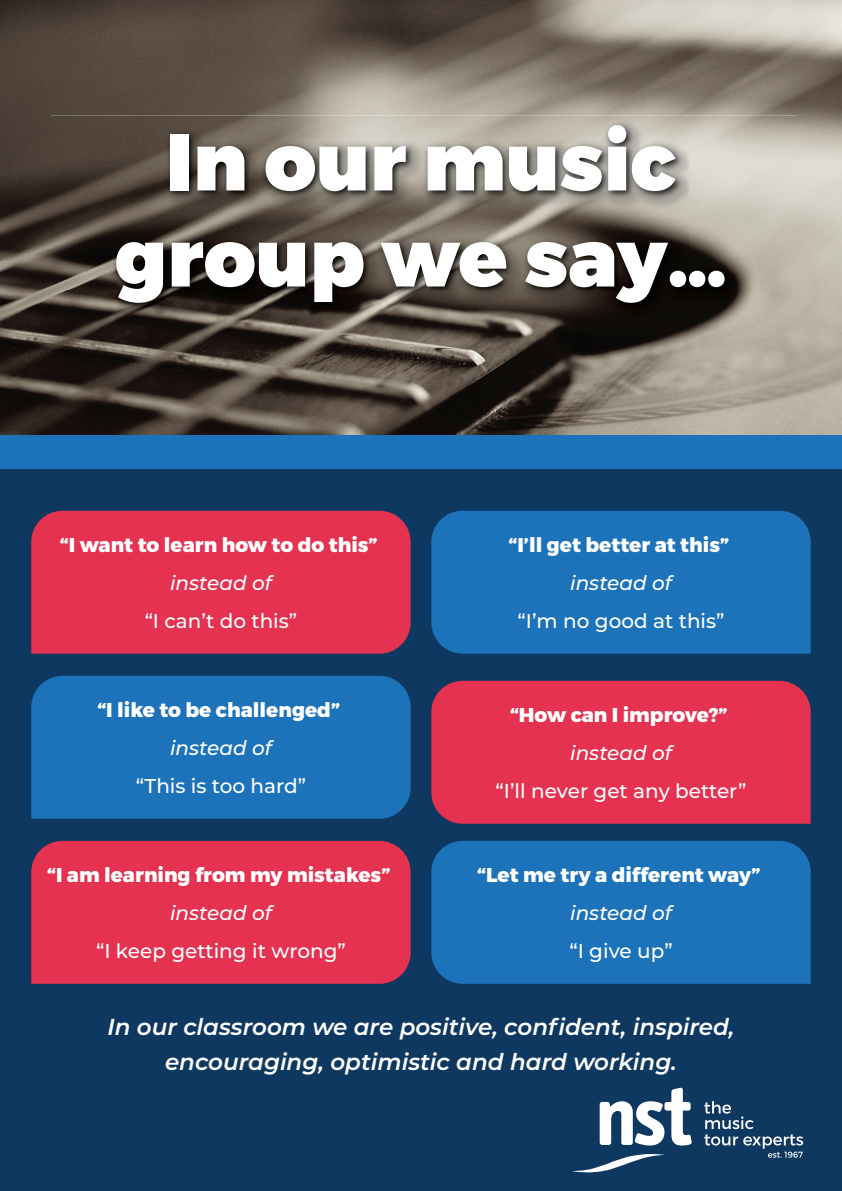
<style>
.page{position:relative;width:842px;height:1191px;background:#fff}
.page>*{position:absolute;margin:0;border:0;box-sizing:border-box;transform-origin:0 0}
.t1{font:900 80px/96px "Montserrat";color:#fff;text-align:center}
.t2{font:italic 600 23px/35px "Montserrat";color:#fff;text-align:center}
.t3{font:800 20px "Montserrat";color:#fff}
.t4{font:500 20px "Montserrat";color:#fff}
.t5{font:italic 500 20px "Montserrat";color:#fff}
</style>
<div class="page">
<img style="left:0;top:0;width:842px;height:435px">
<img style="left:51px;top:115px;width:745px;height:2px">
<img style="left:51px;top:325px;width:710px;height:1px">
<img style="left:51px;top:117px;width:745px;height:208px">
<div style="left:0;top:435px;width:842px;height:39px;background:#1d73ba"></div>
<div style="left:0;top:469px;width:842px;height:722px;background:#0e3860"></div>
<div style="left:31px;top:841px;width:380px;height:142px;background:#e43250"></div>
<div style="left:31px;top:676px;width:380px;height:142px;background:#1d73ba"></div>
<div style="left:431px;top:681px;width:380px;height:142px;background:#e43250"></div>
<div style="left:31px;top:511px;width:380px;height:142px;background:#e43250"></div>
<div style="left:431px;top:841px;width:380px;height:142px;background:#1d73ba"></div>
<div style="left:431px;top:511px;width:380px;height:142px;background:#1d73ba"></div>
<svg style="left:600px;top:1087px;width:92px;height:58px"></svg>
<svg style="left:572px;top:1154px;width:93px;height:18px"></svg>
<svg style="left:704px;top:1101px;width:99px;height:56px"></svg>
<h1 class="t1" style="left:115px;top:117px;width:613px">In our music group we say…</h1>
<p class="t3" style="left:60px;top:532px;width:319px">“I want to learn how to do this”</p>
<p class="t5" style="left:170px;top:569px;width:103px">instead of</p>
<p class="t4" style="left:145px;top:607px;width:154px">“I can’t do this”</p>
<p class="t3" style="left:97px;top:697px;width:244px">“I like to be challenged”</p>
<p class="t5" style="left:170px;top:734px;width:103px">instead of</p>
<p class="t4" style="left:136px;top:772px;width:172px">“This is too hard”</p>
<p class="t3" style="left:47px;top:862px;width:345px">“I am learning from my mistakes”</p>
<p class="t5" style="left:170px;top:899px;width:103px">instead of</p>
<p class="t4" style="left:96px;top:937px;width:251px">“I keep getting it wrong”</p>
<p class="t3" style="left:509px;top:532px;width:222px">“I’ll get better at this”</p>
<p class="t5" style="left:570px;top:569px;width:103px">instead of</p>
<p class="t4" style="left:517px;top:607px;width:208px">“I’m no good at this”</p>
<p class="t3" style="left:510px;top:702px;width:219px">“How can I improve?”</p>
<p class="t5" style="left:570px;top:739px;width:103px">instead of</p>
<p class="t4" style="left:495px;top:777px;width:252px">“I’ll never get any better”</p>
<p class="t3" style="left:477px;top:862px;width:285px">“Let me try a different way”</p>
<p class="t5" style="left:570px;top:899px;width:103px">instead of</p>
<p class="t4" style="left:569px;top:937px;width:105px">“I give up”</p>
<p class="t2" style="left:107px;top:1007px;width:629px">In our classroom we are positive, confident, inspired, encouraging, optimistic and hard working.</p>
</div>
